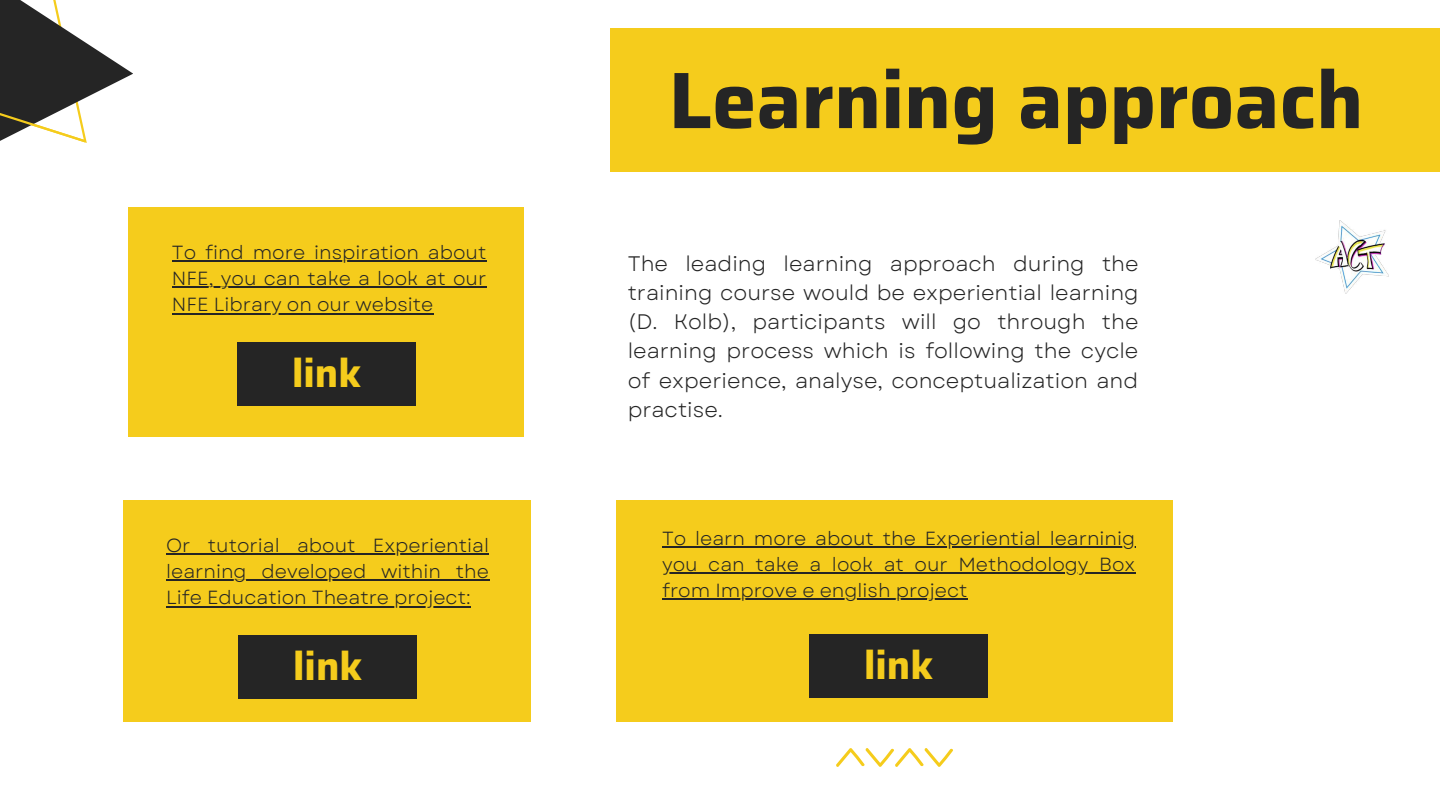
<style>
.page{position:relative;width:1440px;height:810px;background:#fff}
.page>*{position:absolute;margin:0;border:0;box-sizing:border-box;transform-origin:0 0}
.t1{font:700 80px "Saira";color:#252525}
.t2{font:700 40px "Saira";color:#f5cc1c}
.t3{font:21px/29.2px "Garet";color:#252525;text-align:justify}
.t4{font:19px/26.2px "Garet";color:#252525;text-align:justify}
</style>
<div class="page">
<svg style="left:0;top:0;width:133px;height:143px"></svg>
<svg style="left:836px;top:748px;width:117px;height:19px"></svg>
<div style="left:610px;top:28px;width:830px;height:143px;background:#f5cc1c"></div>
<img style="left:1316px;top:220px;width:73px;height:74px">
<div style="left:616px;top:500px;width:557px;height:221px;background:#f5cc1c"></div>
<hr style="left:662px;top:546px;width:473px;height:2px;background:#252525">
<hr style="left:662px;top:572px;width:473px;height:2px;background:#252525">
<hr style="left:662px;top:599px;width:305px;height:1px;background:#252525">
<div style="left:810px;top:634px;width:178px;height:63px;background:#252525"></div>
<div style="left:123px;top:500px;width:407px;height:221px;background:#f5cc1c"></div>
<hr style="left:166px;top:553px;width:323px;height:2px;background:#252525">
<hr style="left:166px;top:580px;width:323px;height:1px;background:#252525">
<hr style="left:166px;top:606px;width:305px;height:1px;background:#252525">
<div style="left:239px;top:635px;width:178px;height:64px;background:#252525"></div>
<div style="left:129px;top:208px;width:395px;height:229px;background:#f5cc1c"></div>
<hr style="left:172px;top:260px;width:314px;height:2px;background:#252525">
<hr style="left:172px;top:287px;width:314px;height:1px;background:#252525">
<hr style="left:172px;top:313px;width:261px;height:1px;background:#252525">
<div style="left:238px;top:343px;width:178px;height:63px;background:#252525"></div>
<p class="t4" style="left:172px;top:239px;width:316px">To find more inspiration about NFE, you can take a look at our NFE Library on our website</p>
<h2 class="t2" style="left:292px;top:342px;width:71px">link</h2>
<p class="t4" style="left:166px;top:532px;width:325px">Or tutorial about Experiential learning developed within the Life Education Theatre project:</p>
<h2 class="t2" style="left:293px;top:635px;width:71px">link</h2>
<h1 class="t1" style="left:669px;top:37px;width:696px">Learning approach</h1>
<p class="t3" style="left:628px;top:249px;width:513px">The leading learning approach during the training course would be experiential learning (D. Kolb), participants will go through the learning process which is following the cycle of experience, analyse, conceptualization and practise.</p>
<p class="t4" style="left:662px;top:525px;width:475px">To learn more about the Experiential learninig you can take a look at our Methodology Box from Improve e english project</p>
<h2 class="t2" style="left:864px;top:633px;width:71px">link</h2>
</div>
